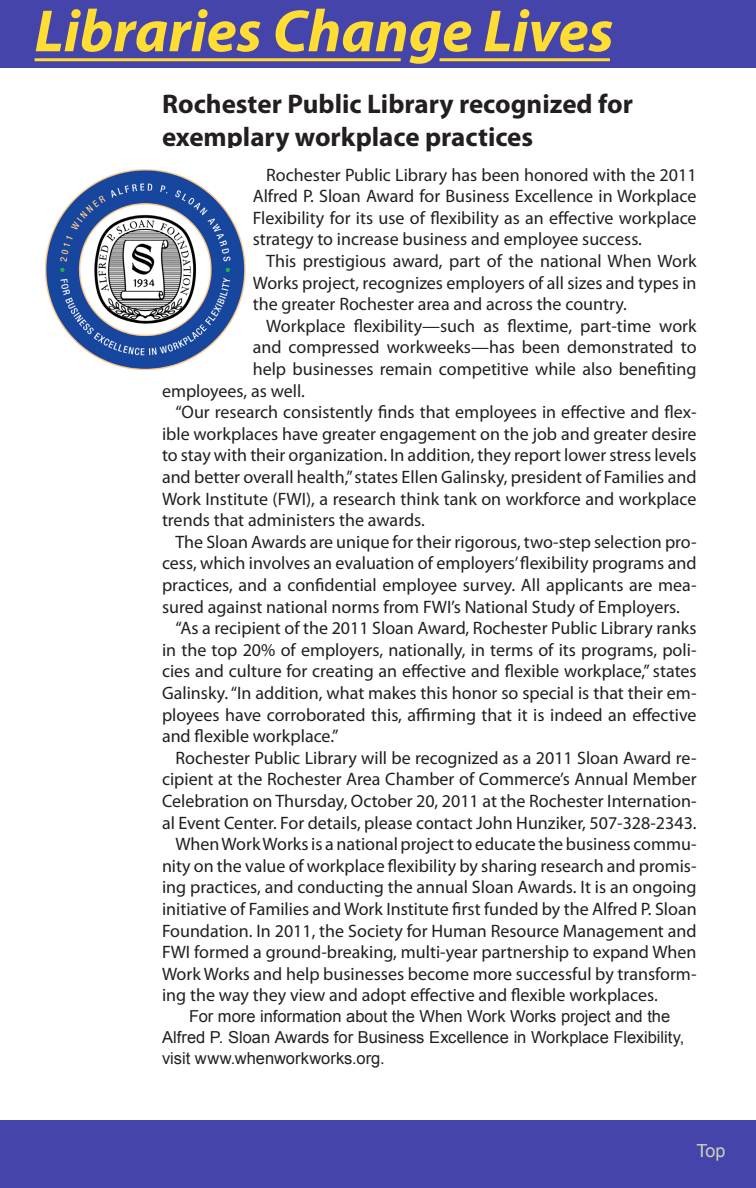
<style>
.page{position:relative;width:756px;height:1188px;background:#fff}
.page>*{position:absolute;margin:0;border:0;box-sizing:border-box;transform-origin:0 0}
.enewsletter_headline{font:italic 700 60px "Myriad Pro";color:#fd3}
.enewsletter_headline-2{font:700 27px/32.4px "Myriad Pro";color:#231f20}
.enewsletter_paragrap{font:18px/21.6px "Myriad Pro";color:#231f20;text-align:justify}
.t1{font:18px "Arial";color:#ccd2bb}
.Newsletter_Paragraph{font:16.5px/21px "Arial";color:#231f20}
</style>
<div class="page">
<div style="left:0;top:1120px;width:756px;height:68px;background:#4544aa"></div>
<div style="left:0;top:0;width:756px;height:68px;background:#4544aa"></div>
<hr style="left:35px;top:58px;width:366px;height:3px;background:#fd3">
<hr style="left:440px;top:58px;width:170px;height:3px;background:#fd3">
<img style="left:45px;top:169px;width:201px;height:200px">
<p class="enewsletter_headline" style="left:35px;top:-8px;width:581px">Libraries Change Lives</p>
<p class="enewsletter_headline-2" style="left:162px;top:87px;width:472px">Rochester Public Library recognized for exemplary workplace practices</p>
<p class="enewsletter_paragrap" style="left:253px;top:164px;width:445px;text-indent:14px">Rochester Public Library has been honored with the 2011<br>Alfred P. Sloan Award for Business Excellence in Workplace Flexibility for its use of flexibility as an effective workplace strategy to increase business and employee success.</p>
<p class="enewsletter_paragrap" style="left:253px;top:250px;width:445px;text-indent:14px">This prestigious award, part of the national When Work Works project, recognizes employers of all sizes and types in the greater Rochester area and across the country.</p>
<p class="enewsletter_paragrap" style="left:266px;top:315px;width:432px">Workplace flexibility—such as flextime, part-time work</p>
<p class="enewsletter_paragrap" style="left:253px;top:336px;width:445px">and compressed workweeks—has been demonstrated to</p>
<p class="enewsletter_paragrap" style="left:253px;top:358px;width:445px">help businesses remain competitive while also benefiting</p>
<p class="enewsletter_paragrap" style="left:162px;top:380px;width:144px">employees, as well.</p>
<p class="enewsletter_paragrap" style="left:162px;top:401px;width:536px;text-indent:14px">“Our research consistently finds that employees in effective and flex&shy;ible workplaces have greater engagement on the job and greater desire to stay with their organization. In addition, they report lower stress levels and better overall health,” states Ellen Galinsky, president of Families and Work Institute (FWI), a research think tank on workforce and workplace trends that administers the awards.</p>
<p class="enewsletter_paragrap" style="left:162px;top:531px;width:536px;text-indent:14px">The Sloan Awards are unique for their rigorous, two-step selection pro&shy;cess, which involves an evaluation of employers’ flexibility programs and practices, and a confidential employee survey. All applicants are mea&shy;sured against national norms from FWI’s National Study of Employers.</p>
<p class="enewsletter_paragrap" style="left:162px;top:617px;width:536px;text-indent:14px">“As a recipient of the 2011 Sloan Award, Rochester Public Library ranks in the top 20% of employers, nationally, in terms of its programs, poli&shy;cies and culture for creating an effective and flexible workplace,” states Galinsky. “In addition, what makes this honor so special is that their em&shy;ployees have corroborated this, affirming that it is indeed an effective and flexible workplace.”</p>
<p class="enewsletter_paragrap" style="left:162px;top:747px;width:536px;text-indent:14px">Rochester Public Library will be recognized as a 2011 Sloan Award re&shy;cipient at the Rochester Area Chamber of Commerce’s Annual Member Celebration on Thursday, October 20, 2011 at the Rochester Internation&shy;al Event Center. For details, please contact John Hunziker, 507-328-2343.</p>
<p class="enewsletter_paragrap" style="left:162px;top:833px;width:536px;text-indent:14px">When Work Works is a national project to educate the business commu&shy;nity on the value of workplace flexibility by sharing research and promis&shy;ing practices, and conducting the annual Sloan Awards. It is an ongoing initiative of Families and Work Institute first funded by the Alfred P. Sloan Foundation. In 2011, the Society for Human Resource Management and FWI formed a ground-breaking, multi-year partnership to expand When Work Works and help businesses become more successful by transform&shy;ing the way they view and adopt effective and flexible workplaces.</p>
<p class="Newsletter_Paragraph" style="left:162px;top:1006px;width:524px;text-indent:27px">For more information about the When Work Works project and the<br>Alfred P. Sloan Awards for Business Excellence in Workplace Flexibility, visit www.whenworkworks.org.</p>
<p class="t1" style="left:697px;top:1138px;width:31px">Top</p>
</div>
